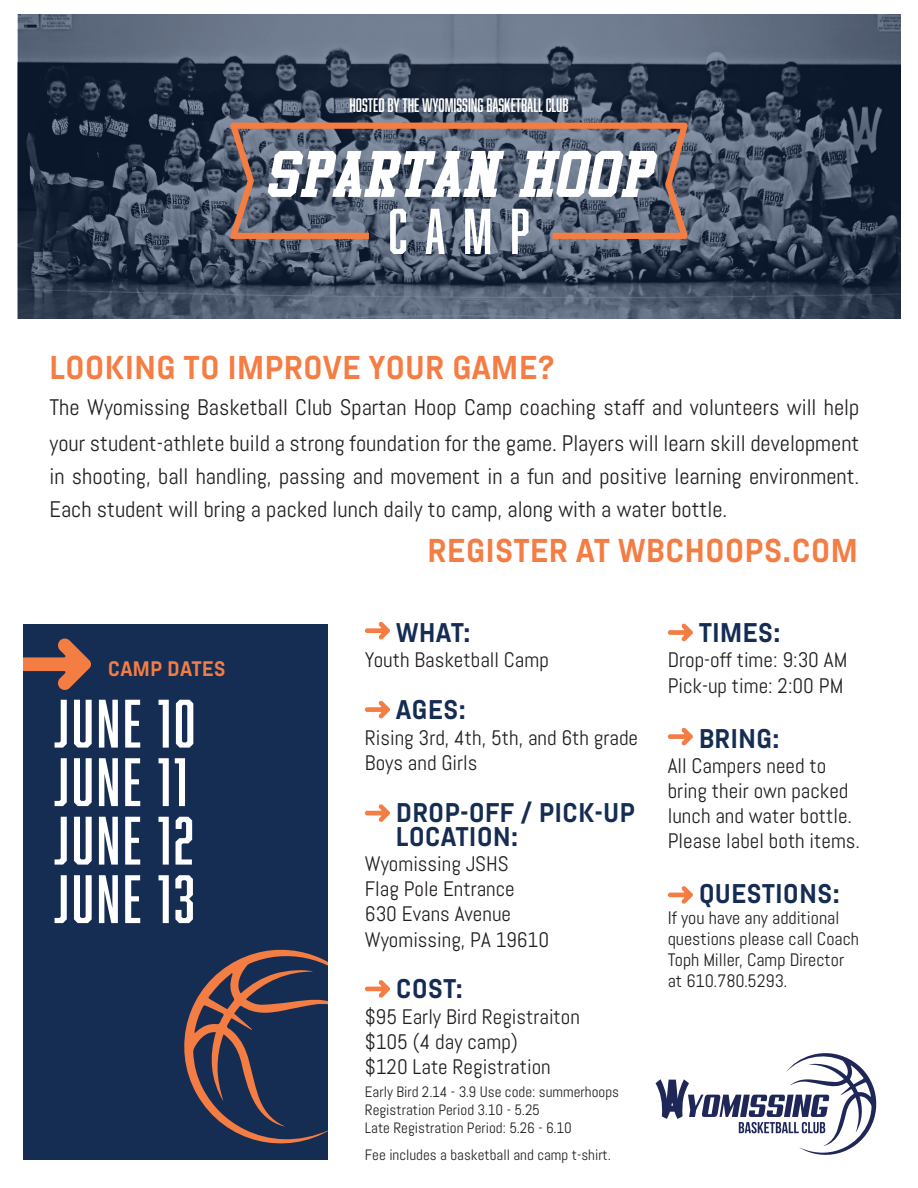
<style>
.page{position:relative;width:918px;height:1188px;background:#fff}
.page>*{position:absolute;margin:0;border:0;box-sizing:border-box;transform-origin:0 0}
.t1{font:63px "Abolition";letter-spacing:.05em;color:#fff}
.t2{font:700 33px "Abel Pro";color:#f47d44}
.t3{font:700 27px "Abel Pro";color:#152c53}
.t4{font:22.5px/36px "Abel";color:#231f20}
.t5{font:21px/25.2px "Abel";color:#231f20}
.t6{font:700 21px "Abel Pro";color:#f47d44}
.t7{font:18px/21px "Abel";color:#231f20}
.t8{font:18px "Abolition";color:#fff}
.t9{font:15px/18px "Abel";color:#231f20}
</style>
<div class="page">
<img style="left:18px;top:14px;width:882px;height:305px">
<div style="left:23px;top:624px;width:305px;height:536px;background:#152c53"></div>
<svg style="left:184px;top:949px;width:144px;height:195px"></svg>
<svg style="left:390px;top:239px;width:139px;height:15px"></svg>
<svg style="left:230px;top:123px;width:458px;height:116px"></svg>
<svg style="left:23px;top:638px;width:68px;height:52px"></svg>
<svg style="left:365px;top:622px;width:25px;height:18px"></svg>
<svg style="left:365px;top:701px;width:25px;height:18px"></svg>
<svg style="left:365px;top:804px;width:25px;height:18px"></svg>
<svg style="left:365px;top:980px;width:25px;height:18px"></svg>
<svg style="left:668px;top:623px;width:25px;height:19px"></svg>
<svg style="left:668px;top:728px;width:25px;height:18px"></svg>
<svg style="left:668px;top:886px;width:25px;height:18px"></svg>
<svg style="left:656px;top:1053px;width:221px;height:102px"></svg>
<p class="t8" style="left:349px;top:95px;width:221px">HOSTED BY THE WYOMISSING BASKETBALL CLUB</p>
<p class="t2" style="left:50px;top:345px;width:507px">LOOKING TO IMPROVE YOUR GAME?</p>
<p class="t4" style="left:50px;top:390px;width:811px">The Wyomissing Basketball Club Spartan Hoop Camp coaching staff and volunteers will help your student-athlete build a strong foundation for the game. Players will learn skill development</p>
<p class="t4" style="left:50px;top:460px;width:811px;line-height:33px">in shooting, ball handling, passing and movement in a fun and positive learning environment.<br>Each student will bring a packed lunch daily to camp, along with a water bottle.</p>
<p class="t2" style="left:428px;top:528px;width:432px">REGISTER AT WBCHOOPS.COM</p>
<p class="t6" style="left:108px;top:654px;width:119px">CAMP DATES</p>
<p class="t1" style="left:54px;top:687px;width:143px">JUNE 10</p>
<p class="t1" style="left:54px;top:746px;width:135px">JUNE 11</p>
<p class="t1" style="left:54px;top:804px;width:141px">JUNE 12</p>
<p class="t1" style="left:54px;top:863px;width:142px">JUNE 13</p>
<p class="t3" style="left:396px;top:614px;width:76px">WHAT:</p>
<p class="t5" style="left:365px;top:648px;width:186px">Youth Basketball Camp</p>
<p class="t3" style="left:396px;top:691px;width:72px">AGES:</p>
<p class="t5" style="left:365px;top:725px;width:275px">Rising 3rd, 4th, 5th, and 6th grade</p>
<p class="t5" style="left:365px;top:750px;width:114px">Boys and Girls</p>
<p class="t3" style="left:396px;top:794px;width:241px">DROP-OFF / PICK-UP</p>
<p class="t3" style="left:396px;top:818px;width:124px">LOCATION:</p>
<p class="t5" style="left:365px;top:851px;width:145px">Wyomissing JSHS</p>
<p class="t5" style="left:365px;top:876px;width:151px">Flag Pole Entrance</p>
<p class="t5" style="left:365px;top:902px;width:148px">630 Evans Avenue</p>
<p class="t5" style="left:365px;top:927px;width:186px">Wyomissing, PA 19610</p>
<p class="t3" style="left:396px;top:970px;width:69px">COST:</p>
<p class="t5" style="left:365px;top:1004px;width:217px">$95 Early Bird Registraiton</p>
<p class="t5" style="left:365px;top:1029px;width:187px">$105 (4 day camp) $120 Late Registration</p>
<p class="t9" style="left:365px;top:1082px;width:256px">Early Bird 2.14 - 3.9 Use code: summerhoops<br>Registration Period 3.10 - 5.25<br>Late Registration Period: 5.26 - 6.10</p>
<p class="t9" style="left:365px;top:1145px;width:248px">Fee includes a basketball and camp t-shirt.</p>
<p class="t3" style="left:699px;top:614px;width:84px">TIMES:</p>
<p class="t5" style="left:668px;top:648px;width:181px">Drop-off time: 9:30 AM<br>Pick-up time: 2:00 PM</p>
<p class="t3" style="left:699px;top:719px;width:83px">BRING:</p>
<p class="t5" style="left:668px;top:753px;width:194px">All Campers need to bring their own packed lunch and water bottle.<br>Please label both items.</p>
<p class="t3" style="left:699px;top:875px;width:143px">QUESTIONS:</p>
<p class="t7" style="left:668px;top:908px;width:173px">If you have any additional</p>
<p class="t7" style="left:668px;top:929px;width:193px">questions please call Coach<br>Toph Miller, Camp Director at 610.780.5293.</p>
</div>
